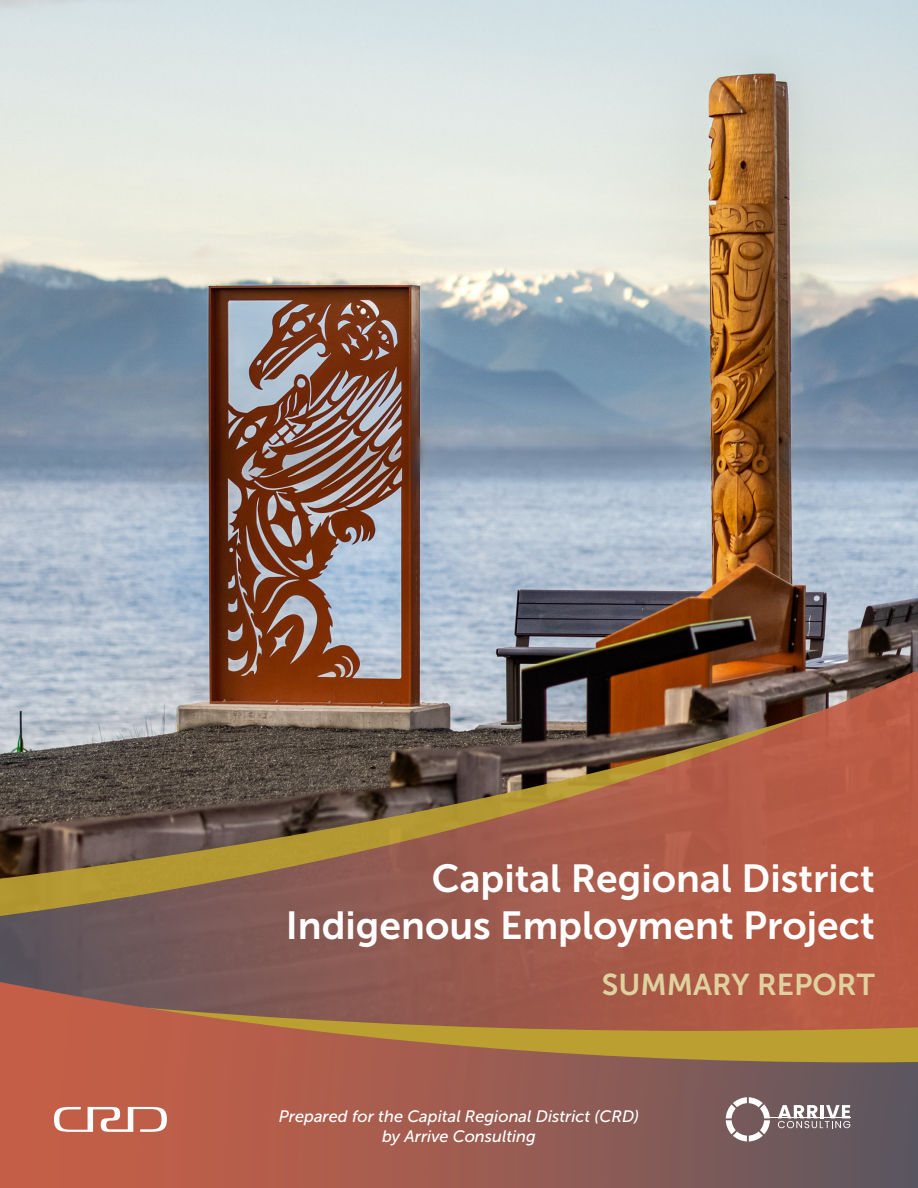
<style>
.page{position:relative;width:918px;height:1188px;background:#fff}
.page>*{position:absolute;margin:0;border:0;box-sizing:border-box;transform-origin:0 0}
.Heading_1{font:39px/46.8px "Museo Sans 700";color:#fff;text-align:right}
.Heading_1-2{font:30px "Museo Sans 700";color:#e0d1a0}
.t1{font:italic 16.5px/19.8px "Museo Sans 500";color:#fff;text-align:center}
</style>
<div class="page">
<img style="left:0;top:0;width:918px;height:635px">
<img style="left:0;top:635px;width:918px;height:31px">
<img style="left:0;top:666px;width:918px;height:75px">
<svg style="left:0;top:741px;width:918px;height:241px;background:#8f5c48"></svg>
<svg style="left:0;top:982px;width:918px;height:206px;background:#a0614c"></svg>
<svg style="left:726px;top:1097px;width:44px;height:44px"></svg>
<hr style="left:765px;top:1118px;width:85px;height:1px;background:#fff">
<svg style="left:778px;top:1105px;width:72px;height:23px"></svg>
<svg style="left:54px;top:1107px;width:113px;height:25px"></svg>
<p class="Heading_1" style="left:286px;top:855px;width:591px">Capital Regional District<br>Indigenous Employment Project</p>
<p class="Heading_1-2" style="left:602px;top:968px;width:274px">SUMMARY REPORT</p>
<p class="t1" style="left:279px;top:1106px;width:362px">Prepared for the Capital Regional District (CRD) by Arrive Consulting</p>
</div>
